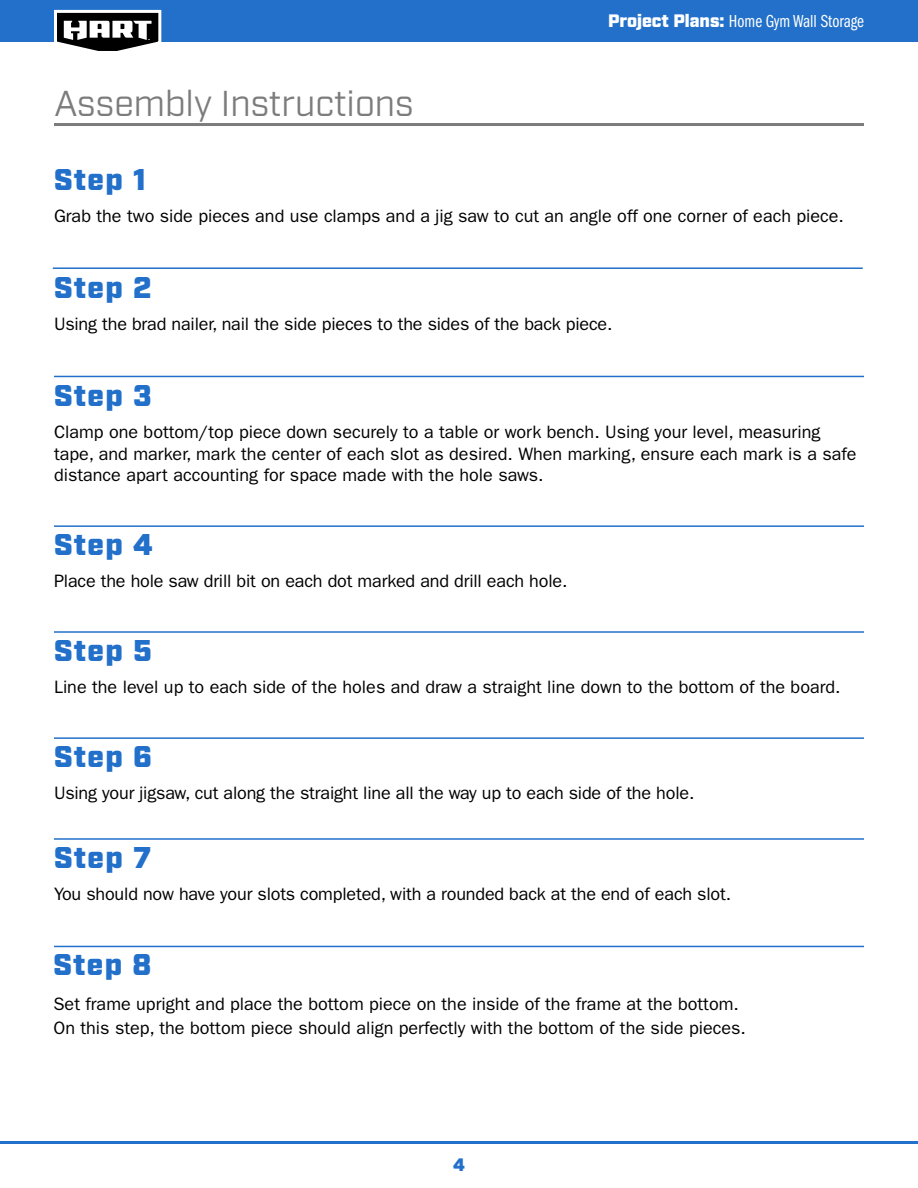
<style>
.page{position:relative;width:918px;height:1188px;background:#fff}
.page>*{position:absolute;margin:0;border:0;box-sizing:border-box;transform-origin:0 0}
.t1{font:36px "Industry";color:#7c7c7c}
.t2{font:900 30px "Industry";letter-spacing:.04em;color:#2270ca}
.t3{font:18px/21.6px "ITC Franklin Gothic Std";color:#000}
.t4{font:18px "ITC Franklin Gothic Std Bk Cp";color:#fff}
.t5{font:900 18px "Industry";color:#2270ca}
.s1{font-family:"Industry";font-weight:900}
</style>
<div class="page">
<div style="left:0;top:0;width:918px;height:41px;background:#2270ca"></div>
<hr style="left:0;top:1141px;width:918px;height:3px;background:#2270ca">
<svg style="left:52px;top:9px;width:111px;height:42px;background:#72757a"></svg>
<hr style="left:54px;top:123px;width:810px;height:3px;background:#7c7c7c">
<hr style="left:53px;top:267px;width:810px;height:2px;background:#2270ca">
<hr style="left:54px;top:376px;width:810px;height:1px;background:#2270ca">
<hr style="left:54px;top:631px;width:810px;height:2px;background:#2270ca">
<hr style="left:54px;top:737px;width:810px;height:2px;background:#2270ca">
<hr style="left:54px;top:525px;width:810px;height:2px;background:#2270ca">
<hr style="left:54px;top:838px;width:810px;height:2px;background:#2270ca">
<hr style="left:54px;top:946px;width:810px;height:1px;background:#2270ca">
<h1 class="t1" style="left:54px;top:82px;width:361px">Assembly Instructions</h1>
<p class="t4" style="left:608px;top:11px;width:257px"><span class="s1">Project Plans:</span> Home Gym Wall Storage</p>
<h2 class="t2" style="left:54px;top:161px;width:94px">Step 1</h2>
<p class="t3" style="left:54px;top:205px;width:792px">Grab the two side pieces and use clamps and a jig saw to cut an angle off one corner of each piece.</p>
<h2 class="t2" style="left:54px;top:270px;width:99px">Step 2</h2>
<p class="t3" style="left:54px;top:314px;width:560px">Using the brad nailer, nail the side pieces to the sides of the back piece.</p>
<h2 class="t2" style="left:54px;top:378px;width:99px">Step 3</h2>
<p class="t3" style="left:54px;top:422px;width:804px">Clamp one bottom/top piece down securely to a table or work bench. Using your level, measuring tape, and marker, mark the center of each slot as desired. When marking, ensure each mark is a safe distance apart accounting for space made with the hole saws.</p>
<h2 class="t2" style="left:54px;top:526px;width:100px">Step 4</h2>
<p class="t3" style="left:54px;top:570px;width:515px">Place the hole saw drill bit on each dot marked and drill each hole.</p>
<h2 class="t2" style="left:54px;top:632px;width:100px">Step 5</h2>
<p class="t3" style="left:54px;top:676px;width:788px">Line the level up to each side of the holes and draw a straight line down to the bottom of the board.</p>
<h2 class="t2" style="left:54px;top:738px;width:100px">Step 6</h2>
<p class="t3" style="left:54px;top:782px;width:642px">Using your jigsaw, cut along the straight line all the way up to each side of the hole.</p>
<h2 class="t2" style="left:54px;top:840px;width:99px">Step 7</h2>
<p class="t3" style="left:54px;top:884px;width:679px">You should now have your slots completed, with a rounded back at the end of each slot.</p>
<h2 class="t2" style="left:53px;top:947px;width:100px">Step 8</h2>
<p class="t3" style="left:53px;top:992px;width:694px;line-height:24px">Set frame upright and place the bottom piece on the inside of the frame at the bottom.<br>On this step, the bottom piece should align perfectly with the bottom of the side pieces.</p>
<p class="t5" style="left:453px;top:1154px;width:13px">4</p>
</div>
